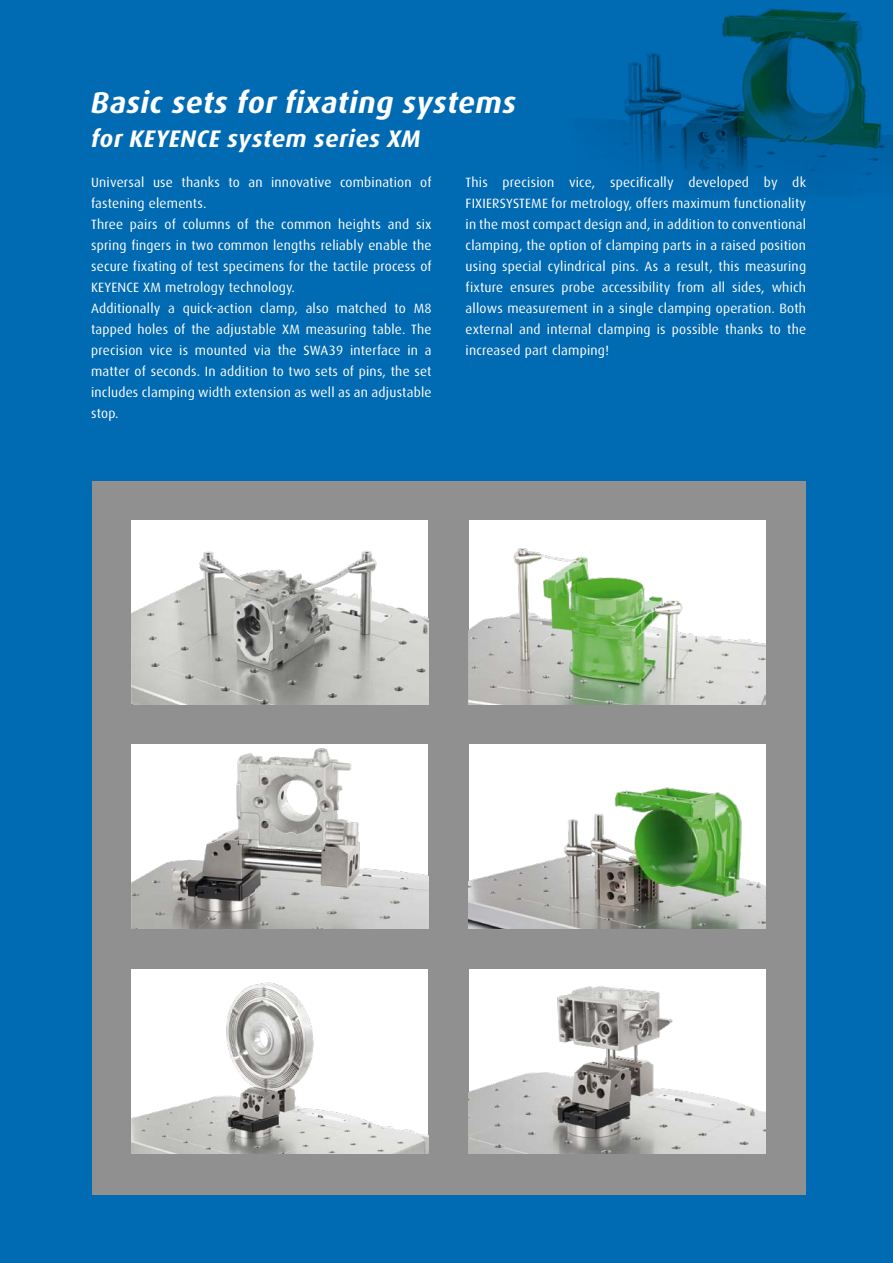
<style>
.page{position:relative;width:893px;height:1263px;background:#006ab3}
.page>*{position:absolute;margin:0;border:0;box-sizing:border-box;transform-origin:0 0}
.t1{font:italic 700 30px "Dax Pro";letter-spacing:.02em;color:#fff}
.t2{font:italic 700 24px "Dax Pro";letter-spacing:.02em;color:#fff}
.t3{font:13.5px/21px "Dax Pro";letter-spacing:.015em;color:#fff}
</style>
<div class="page">
<div style="left:92px;top:481px;width:713px;height:714px;background:#8f908f"></div>
<img style="left:596px;top:8px;width:297px;height:182px">
<img style="left:131px;top:969px;width:297px;height:184px">
<img style="left:469px;top:520px;width:297px;height:184px">
<img style="left:469px;top:744px;width:297px;height:185px">
<img style="left:469px;top:969px;width:297px;height:184px">
<img style="left:131px;top:520px;width:297px;height:184px">
<img style="left:131px;top:744px;width:297px;height:185px">
<h1 class="t1" style="left:91px;top:83px;width:427px">Basic sets for fixating systems</h1>
<h2 class="t2" style="left:91px;top:124px;width:331px">for KEYENCE system series XM</h2>
<p class="t3" style="left:91px;top:171px;width:342px">Universal use thanks to an innovative combination of fastening elements.<br>Three pairs of columns of the common heights and six spring fingers in two common lengths reliably enable the secure fixating of test specimens for the tactile process of KEYENCE XM metrology technology.<br>Additionally a quick-action clamp, also matched to M8 tapped holes of the adjustable XM measuring table. The precision vice is mounted via the SWA39 interface in a matter of seconds. In addition to two sets of pins, the set includes clamping width extension as well as an adjustable stop.</p>
<p class="t3" style="left:466px;top:171px;width:342px;text-align:justify">This precision vice, specifically developed by dk FIXIERSYSTEME for metrology, offers maximum functionality in the most compact design and, in addition to conventional clamping, the option of clamping parts in a raised position using special cylindrical pins. As a result, this measuring fixture ensures probe accessibility from all sides, which allows measurement in a single clamping operation. Both external and internal clamping is possible thanks to the increased part clamping!</p>
</div>
